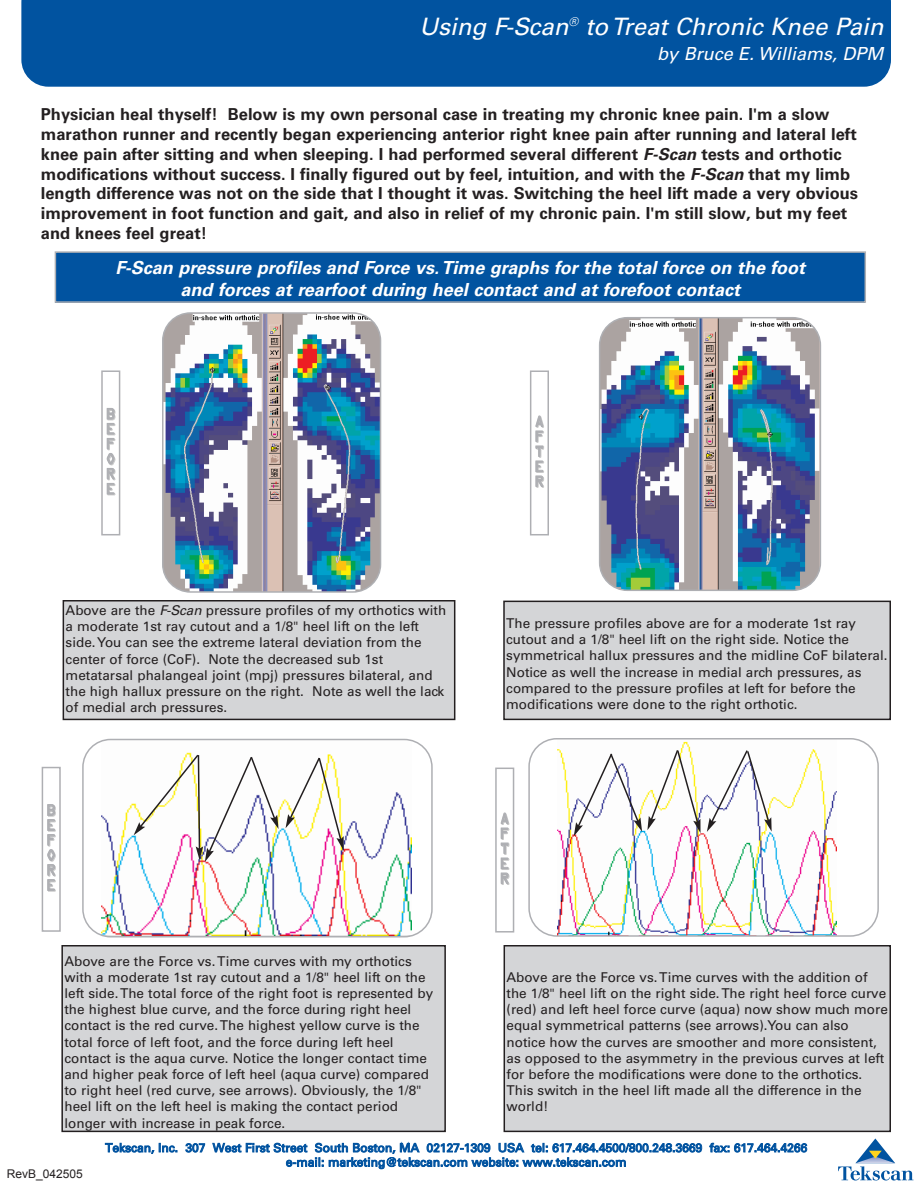
<style>
.page{position:relative;width:918px;height:1188px;background:#fff}
.page>*{position:absolute;margin:0;border:0;box-sizing:border-box;transform-origin:0 0}
.t1{font:italic 24px "Univers";color:#fff}
.t2{font:italic 700 18px/21.6px "Univers";letter-spacing:-.02em;color:#fff;text-align:center}
.t3{font:italic 18px "Univers";color:#fff}
.t4{font:700 16.5px/19.8px "Univers";color:#231f20}
.t5{font:16.5px/15px "OCRA Extended";color:#aeafb3;text-align:justify}
.t6{font:13.5px/16.2px "Univers";color:#231f20}
.t7{font:12px/14.4px "Univers";color:#0153a0;text-align:center}
.t8{font:12px "Arial";color:#231f20}
.s1{font-style:italic}
</style>
<div class="page">
<div style="left:55px;top:252px;width:810px;height:50px;background:#0153a0"></div>
<div style="left:55px;top:251px;width:811px;height:52px;border:2px solid #aeafb3"></div>
<div style="left:21px;top:0;width:870px;height:87px;background:#0153a0"></div>
<svg style="left:599px;top:317px;width:222px;height:274px"></svg>
<svg style="left:82px;top:739px;width:351px;height:199px"></svg>
<div style="left:101px;top:370px;width:19px;height:165px;border:2px solid #aeafb3"></div>
<div style="left:63px;top:601px;width:392px;height:118px;background:#d4d5d7"></div>
<div style="left:63px;top:600px;width:392px;height:120px;border:2px solid #231f20"></div>
<div style="left:504px;top:601px;width:386px;height:118px;background:#d4d5d7"></div>
<div style="left:503px;top:601px;width:388px;height:119px;border:2px solid #231f20"></div>
<div style="left:62px;top:946px;width:383px;height:185px;background:#d4d5d7"></div>
<div style="left:61px;top:945px;width:385px;height:187px;border:2px solid #231f20"></div>
<div style="left:504px;top:946px;width:386px;height:185px;background:#d4d5d7"></div>
<div style="left:504px;top:945px;width:387px;height:187px;border:2px solid #231f20"></div>
<svg style="left:838px;top:1138px;width:76px;height:43px"></svg>
<svg style="left:162px;top:312px;width:219px;height:281px"></svg>
<div style="left:530px;top:370px;width:19px;height:165px;border:2px solid #aeafb3"></div>
<div style="left:42px;top:767px;width:19px;height:165px;border:2px solid #aeafb3"></div>
<div style="left:495px;top:768px;width:19px;height:165px;border:2px solid #aeafb3"></div>
<svg style="left:528px;top:738px;width:351px;height:199px"></svg>
<svg style="left:134px;top:753px;width:145px;height:195px"></svg>
<svg style="left:286px;top:756px;width:58px;height:94px"></svg>
<svg style="left:574px;top:748px;width:127px;height:88px"></svg>
<svg style="left:707px;top:749px;width:65px;height:83px"></svg>
<h1 class="t1" style="left:420px;top:17px;width:470px">Using F-Scan<sup>®</sup> to Treat Chronic Knee Pain</h1>
<h2 class="t3" style="left:657px;top:47px;width:231px">by Bruce E.Williams, DPM</h2>
<p class="t4" style="left:41px;top:106px;width:819px">Physician heal thyself! Below is my own personal case in treating my chronic knee pain. I'm a slow marathon runner and recently began experiencing anterior right knee pain after running and lateral left knee pain after sitting and when sleeping. I had performed several different <span class="s1">F-Scan</span> tests and orthotic modifications without success. I finally figured out by feel, intuition, and with the <span class="s1">F-Scan</span> that my limb length difference was not on the side that I thought it was. Switching the heel lift made a very obvious improvement in foot function and gait, and also in relief of my chronic pain. I'm still slow, but my feet and knees feel great!</p>
<h2 class="t2" style="left:115px;top:259px;width:695px">F-Scan pressure profiles and Force vs.Time graphs for the total force on the foot and forces at rearfoot during heel contact and at forefoot contact</h2>
<p class="t5" style="left:106px;top:406px;width:11px">B E F O R E</p>
<p class="t6" style="left:66px;top:603px;width:382px">Above are the <span class="s1">F-Scan</span> pressure profiles of my orthotics with a moderate 1st ray cutout and a 1/8" heel lift on the left side. You can see the extreme lateral deviation from the center of force (CoF). Note the decreased sub 1st metatarsal phalangeal joint (mpj) pressures bilateral, and the high hallux pressure on the right. Note as well the lack of medial arch pressures.</p>
<p class="t5" style="left:534px;top:414px;width:11px">A F T E R</p>
<p class="t6" style="left:506px;top:616px;width:383px">The pressure profiles above are for a moderate 1st ray cutout and a 1/8" heel lift on the right side. Notice the symmetrical hallux pressures and the midline CoF bilateral.<br>Notice as well the increase in medial arch pressures, as compared to the pressure profiles at left for before the modifications were done to the right orthotic.</p>
<p class="t5" style="left:46px;top:802px;width:11px">B E F O R E</p>
<p class="t5" style="left:500px;top:811px;width:11px">A F T E R</p>
<p class="t6" style="left:64px;top:954px;width:370px">Above are the Force vs. Time curves with my orthotics with a moderate 1st ray cutout and a 1/8" heel lift on the left side. The total force of the right foot is represented by the highest blue curve, and the force during right heel contact is the red curve. The highest yellow curve is the total force of left foot, and the force during left heel contact is the aqua curve. Notice the longer contact time and higher peak force of left heel (aqua curve) compared to right heel (red curve, see arrows). Obviously, the 1/8" heel lift on the left heel is making the contact period longer with increase in peak force.</p>
<p class="t6" style="left:507px;top:970px;width:383px">Above are the Force vs. Time curves with the addition of the 1/8" heel lift on the right side. The right heel force curve (red) and left heel force curve (aqua) now show much more equal symmetrical patterns (see arrows).You can also notice how the curves are smoother and more consistent, as opposed to the asymmetry in the previous curves at left for before the modifications were done to the orthotics.<br>This switch in the heel lift made all the difference in the world!</p>
<p class="t8" style="left:7px;top:1167px;width:78px">RevB_042505</p>
<p class="t7" style="left:105px;top:1142px;width:704px">Tekscan, Inc. 307 West First Street South Boston, MA 02127-1309 USA tel: 617.464.4500/800.248.3669 fax: 617.464.4266 e-mail: marketing@tekscan.com website: www.tekscan.com</p>
</div>
